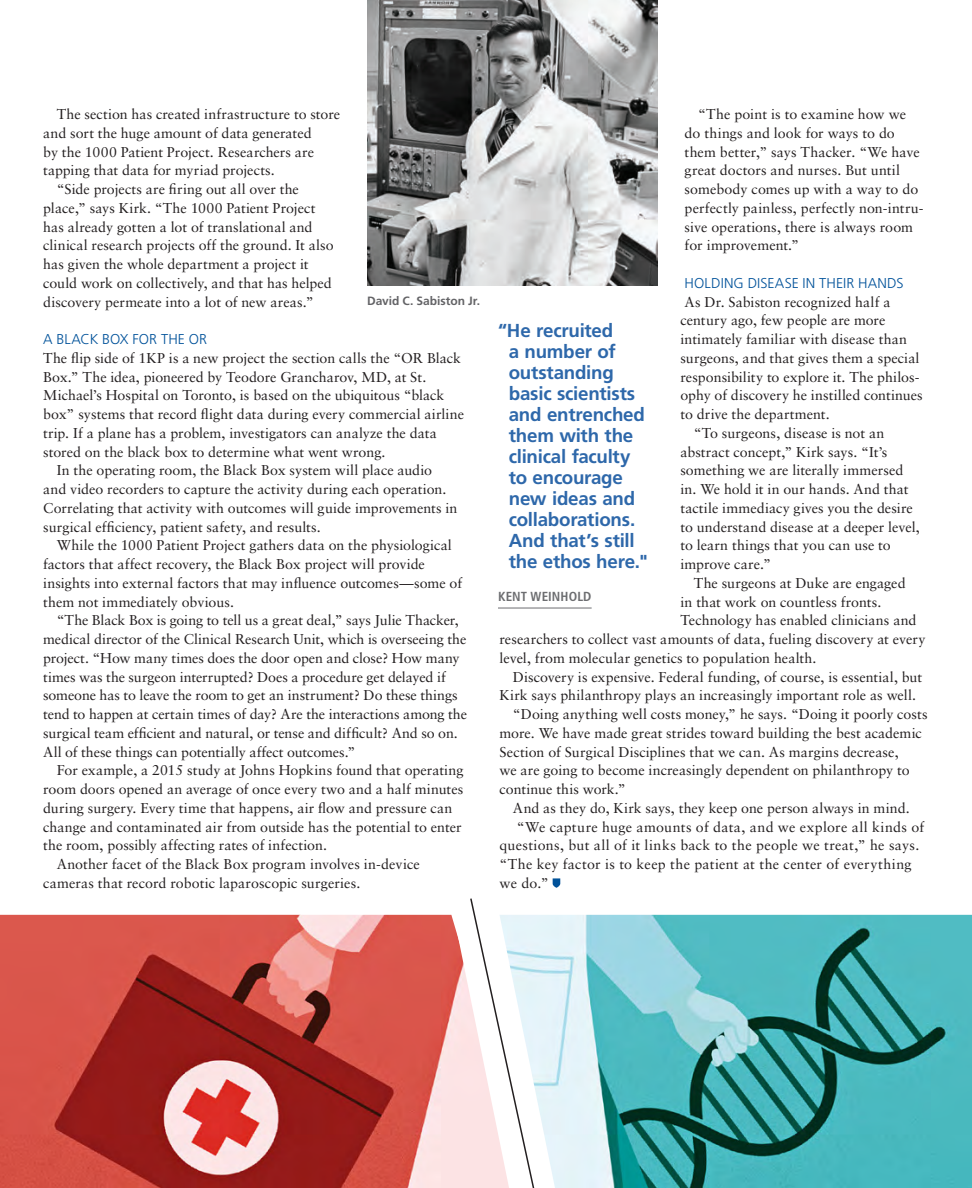
<style>
.page{position:relative;width:972px;height:1188px;background:#fff}
.page>*{position:absolute;margin:0;border:0;box-sizing:border-box;transform-origin:0 0}
.PULL_QUOTE{font:700 18.75px/21px "Frutiger LT Pro";letter-spacing:-.015em;color:#2e68aa}
.TEXT_sabon{font:14.25px/18.8px "Sabon";color:#231f20}
.TEXT_sabon-2{font:14.25px/18.8px "Sabon";letter-spacing:.02em;color:#231f20}
.SUBHEAD_blue{font:300 14.25px "Frutiger LT Pro";letter-spacing:.005em;color:#01529a}
.PULL_Attribute{font:700 condensed 13.2px "Frutiger LT Pro";letter-spacing:.005em;color:#6c6d70}
.captions{font:700 12px "Frutiger LT Pro";color:#636366}
</style>
<div class="page">
<img style="left:0;top:915px;width:418px;height:273px">
<img style="left:599px;top:915px;width:373px;height:273px">
<svg style="left:418px;top:878px;width:181px;height:310px"></svg>
<svg style="left:469px;top:897px;width:75px;height:291px"></svg>
<img style="left:367px;top:0;width:291px;height:286px">
<svg style="left:553px;top:878px;width:7px;height:10px"></svg>
<hr style="left:498px;top:608px;width:94px;height:1px;background:#6c6d70">
<p class="TEXT_sabon" style="left:43px;top:105px;width:299px;text-indent:14px">The section has created infrastructure to store and sort the huge amount of data generated<br>by the 1000 Patient Project. Researchers are tapping that data for myriad projects.</p>
<p class="TEXT_sabon" style="left:43px;top:180px;width:292px;text-indent:13px">“Side projects are firing out all over the place,” says Kirk. “The 1000 Patient Project has already gotten a lot of translational and clinical research projects off the ground. It also has given the whole department a project it could work on collectively, and that has helped discovery permeate into a lot of new areas.”</p>
<p class="SUBHEAD_blue" style="left:43px;top:331px;width:165px">A BLACK BOX FOR THE OR</p>
<p class="TEXT_sabon" style="left:43px;top:348px;width:422px">The flip side of 1KP is a new project the section calls the “OR Black Box.” The idea, pioneered by Teodore Grancharov, MD, at St.<br>Michael’s Hospital on Toronto, is based on the ubiquitous “black box” systems that record flight data during every commercial airline trip. If a plane has a problem, investigators can analyze the data stored on the black box to determine what went wrong.</p>
<p class="TEXT_sabon" style="left:43px;top:461px;width:416px;text-indent:13px">In the operating room, the Black Box system will place audio and video recorders to capture the activity during each operation.<br>Correlating that activity with outcomes will guide improvements in surgical efficiency, patient safety, and results.</p>
<p class="TEXT_sabon" style="left:43px;top:536px;width:420px;text-indent:13px">While the 1000 Patient Project gathers data on the physiological factors that affect recovery, the Black Box project will provide insights into external factors that may influence outcomes—some of them not immediately obvious.</p>
<p class="TEXT_sabon" style="left:43px;top:611px;width:425px;text-indent:13px">“The Black Box is going to tell us a great deal,” says Julie Thacker, medical director of the Clinical Research Unit, which is overseeing the project. “How many times does the door open and close? How many times was the surgeon interrupted? Does a procedure get delayed if someone has to leave the room to get an instrument? Do these things tend to happen at certain times of day? Are the interactions among the surgical team efficient and natural, or tense and difficult? And so on.<br>All of these things can potentially affect outcomes.”</p>
<p class="TEXT_sabon" style="left:43px;top:761px;width:422px;text-indent:13px">For example, a 2015 study at Johns Hopkins found that operating room doors opened an average of once every two and a half minutes during surgery. Every time that happens, air flow and pressure can change and contaminated air from outside has the potential to enter the room, possibly affecting rates of infection.</p>
<p class="TEXT_sabon" style="left:43px;top:855px;width:378px;text-indent:13px">Another facet of the Black Box program involves in-device cameras that record robotic laparoscopic surgeries.</p>
<p class="captions" style="left:367px;top:294px;width:115px">David C. Sabiston Jr.</p>
<p class="TEXT_sabon" style="left:685px;top:105px;width:240px;text-indent:13px">“The point is to examine how we do things and look for ways to do them better,” says Thacker. “We have great doctors and nurses. But until somebody comes up with a way to do perfectly painless, perfectly non-intru&shy;sive operations, there is always room for improvement.”</p>
<p class="SUBHEAD_blue" style="left:685px;top:275px;width:221px">HOLDING DISEASE IN THEIR HANDS</p>
<p class="TEXT_sabon" style="left:680px;top:292px;width:244px">As Dr. Sabiston recognized half a century ago, few people are more intimately familiar with disease than surgeons, and that gives them a special responsibility to explore it. The philos&shy;ophy of discovery he instilled continues to drive the department.</p>
<p class="TEXT_sabon" style="left:680px;top:423px;width:241px;text-indent:13px">“To surgeons, disease is not an abstract concept,” Kirk says. “It’s something we are literally immersed in. We hold it in our hands. And that tactile immediacy gives you the desire to understand disease at a deeper level, to learn things that you can use to improve care.”</p>
<p class="TEXT_sabon" style="left:694px;top:573px;width:213px">The surgeons at Duke are engaged</p>
<p class="TEXT_sabon" style="left:680px;top:592px;width:202px">in that work on countless fronts.</p>
<p class="TEXT_sabon" style="left:680px;top:611px;width:238px">Technology has enabled clinicians and</p>
<p class="TEXT_sabon" style="left:499px;top:630px;width:428px">researchers to collect vast amounts of data, fueling discovery at every</p>
<p class="TEXT_sabon" style="left:499px;top:648px;width:318px">level, from molecular genetics to population health.</p>
<p class="TEXT_sabon" style="left:499px;top:667px;width:424px;text-indent:13px">Discovery is expensive. Federal funding, of course, is essential, but<br>Kirk says philanthropy plays an increasingly important role as well.</p>
<p class="TEXT_sabon" style="left:499px;top:705px;width:430px;text-indent:13px">“Doing anything well costs money,” he says. “Doing it poorly costs more. We have made great strides toward building the best academic Section of Surgical Disciplines that we can. As margins decrease,<br>we are going to become increasingly dependent on philanthropy to continue this work.”</p>
<p class="TEXT_sabon" style="left:513px;top:799px;width:398px">And as they do, Kirk says, they keep one person always in mind.</p>
<p class="TEXT_sabon-2" style="left:499px;top:817px;width:426px;text-indent:17px">“We capture huge amounts of data, and we explore all kinds of questions, but all of it links back to the people we treat,” he says. “The key factor is to keep the patient at the center of everything we do.”</p>
<p class="PULL_QUOTE" style="left:509px;top:320px;width:141px;text-indent:-11px">“He recruited<br>a number of outstanding basic scientists and entrenched them with the clinical faculty to encourage new ideas and collaborations.<br>And that’s still the ethos here."</p>
<p class="PULL_Attribute" style="left:498px;top:588px;width:95px">KENT WEINHOLD</p>
</div>
